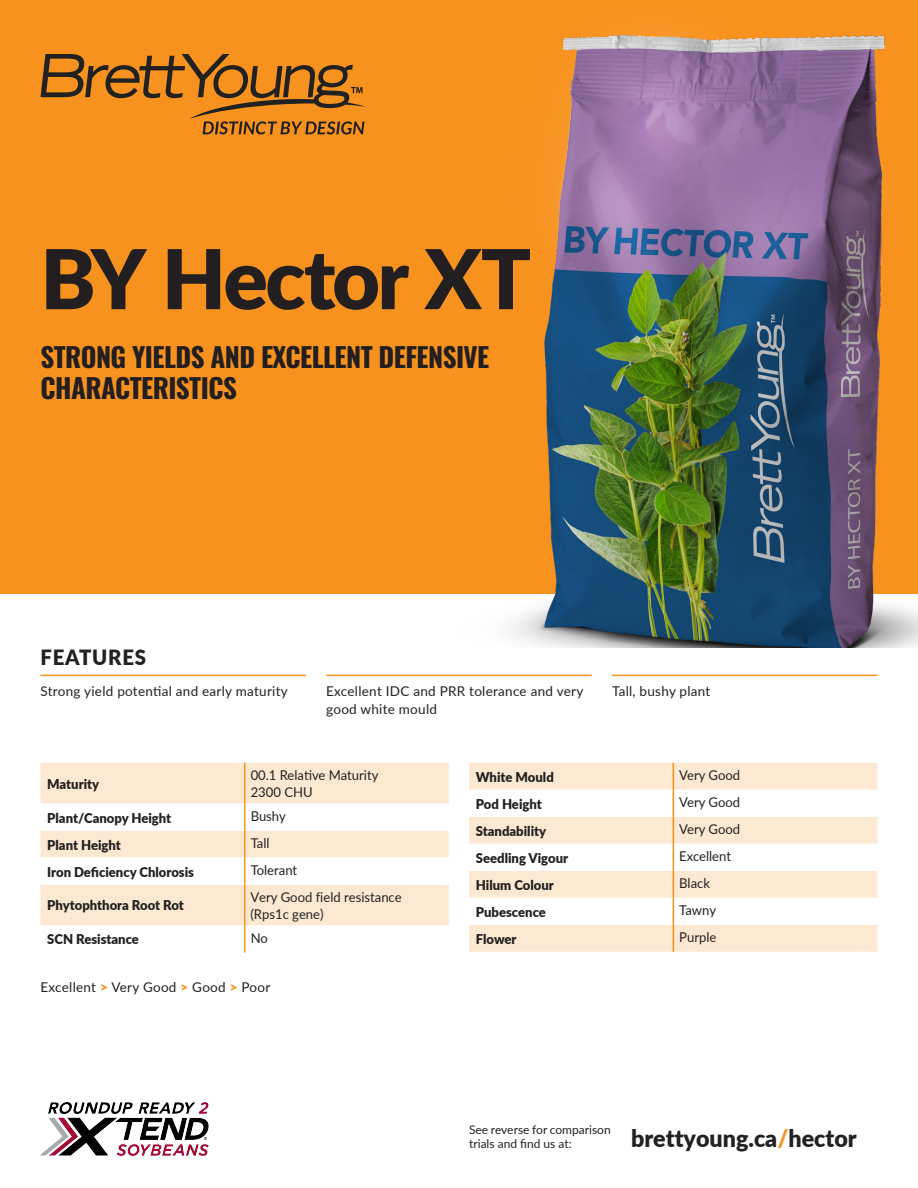
<style>
.page{position:relative;width:918px;height:1188px;background:#fff}
.page>*{position:absolute;margin:0;border:0;box-sizing:border-box;transform-origin:0 0}
.H1_Prouduct_Name{font:900 82.5px "Lato";letter-spacing:-.03em;color:#231f20}
.H2_Product_Descripti{font:700 27px/31.5px "Oswald";letter-spacing:-.02em;color:#231f20}
.Website{font:900 24px "Lato";color:#212121}
.t1{font:900 21px "Lato";letter-spacing:.04em;color:#212121}
.Table_Subheader{font:900 13.5px "Lato";color:#212121}
.Table_Content{font:13.5px/16.5px "Lato";color:#212121}
.Soybean_Listed_Featu{font:13.5px/18px "Lato";letter-spacing:.02em;color:#212121}
.Body_Copy{font:13.5px "Lato";letter-spacing:.02em;color:#212121}
.Small_Copy{font:12px/13.5px "Lato";color:#212121}
.s1{font-weight:900;color:#f7921e}
.s2{color:#f7921e}
</style>
<div class="page">
<div style="left:0;top:0;width:918px;height:594px;background:#f7921e"></div>
<svg style="left:40px;top:54px;width:325px;height:80px"></svg>
<hr style="left:40px;top:675px;width:266px;height:1px;background:#f7921e">
<hr style="left:326px;top:675px;width:266px;height:1px;background:#f7921e">
<hr style="left:612px;top:675px;width:266px;height:1px;background:#f7921e">
<img style="left:511px;top:34px;width:407px;height:614px">
<svg style="left:40px;top:763px;width:409px;height:189px"></svg>
<svg style="left:469px;top:763px;width:409px;height:189px"></svg>
<img style="left:40px;top:1103px;width:168px;height:53px">
<p class="H1_Prouduct_Name" style="left:40px;top:217px;width:492px">BY Hector XT</p>
<p class="H2_Product_Descripti" style="left:40px;top:343px;width:450px">STRONG YIELDS AND EXCELLENT DEFENSIVE<br>CHARACTERISTICS</p>
<h3 class="t1" style="left:40px;top:641px;width:107px">FEATURES</h3>
<p class="Soybean_Listed_Featu" style="left:40px;top:682px;width:249px">Strong yield potential and early maturity</p>
<p class="Soybean_Listed_Featu" style="left:326px;top:682px;width:259px">Excellent IDC and PRR tolerance and very good white mould</p>
<p class="Soybean_Listed_Featu" style="left:612px;top:682px;width:100px">Tall, bushy plant</p>
<p class="Table_Subheader" style="left:47px;top:774px;width:54px">Maturity</p>
<p class="Table_Content" style="left:251px;top:767px;width:129px">00.1 Relative Maturity<br>2300 CHU</p>
<p class="Table_Subheader" style="left:47px;top:807px;width:126px">Plant/Canopy Height</p>
<p class="Table_Content" style="left:251px;top:808px;width:37px">Bushy</p>
<p class="Table_Subheader" style="left:47px;top:834px;width:75px">Plant Height</p>
<p class="Table_Content" style="left:251px;top:835px;width:20px">Tall</p>
<p class="Table_Subheader" style="left:47px;top:861px;width:148px">Iron Deficiency Chlorosis</p>
<p class="Table_Content" style="left:251px;top:862px;width:48px">Tolerant</p>
<p class="Table_Subheader" style="left:47px;top:895px;width:138px">Phytophthora Root Rot</p>
<p class="Table_Content" style="left:250px;top:888px;width:153px">Very Good field resistance (Rps1c gene)</p>
<p class="Table_Subheader" style="left:47px;top:929px;width:93px">SCN Resistance</p>
<p class="Table_Content" style="left:251px;top:929px;width:19px">No</p>
<p class="Body_Copy" style="left:40px;top:977px;width:231px">Excellent <span class="s1">&gt;</span> Very Good <span class="s1">&gt;</span> Good <span class="s1">&gt;</span> Poor</p>
<p class="Table_Subheader" style="left:476px;top:767px;width:80px">White Mould</p>
<p class="Table_Content" style="left:679px;top:767px;width:62px">Very Good</p>
<p class="Table_Subheader" style="left:476px;top:794px;width:67px">Pod Height</p>
<p class="Table_Content" style="left:679px;top:794px;width:62px">Very Good</p>
<p class="Table_Subheader" style="left:476px;top:821px;width:72px">Standability</p>
<p class="Table_Content" style="left:679px;top:821px;width:62px">Very Good</p>
<p class="Table_Subheader" style="left:476px;top:848px;width:94px">Seedling Vigour</p>
<p class="Table_Content" style="left:679px;top:848px;width:53px">Excellent</p>
<p class="Table_Subheader" style="left:476px;top:875px;width:79px">Hilum Colour</p>
<p class="Table_Content" style="left:679px;top:875px;width:32px">Black</p>
<p class="Table_Subheader" style="left:476px;top:902px;width:72px">Pubescence</p>
<p class="Table_Content" style="left:679px;top:902px;width:38px">Tawny</p>
<p class="Table_Subheader" style="left:476px;top:929px;width:42px">Flower</p>
<p class="Table_Content" style="left:679px;top:929px;width:39px">Purple</p>
<p class="Small_Copy" style="left:469px;top:1122px;width:143px">See reverse for comparison trials and find us at:</p>
<p class="Website" style="left:631px;top:1121px;width:227px">brettyoung.ca<span class="s2">/</span>hector</p>
</div>
